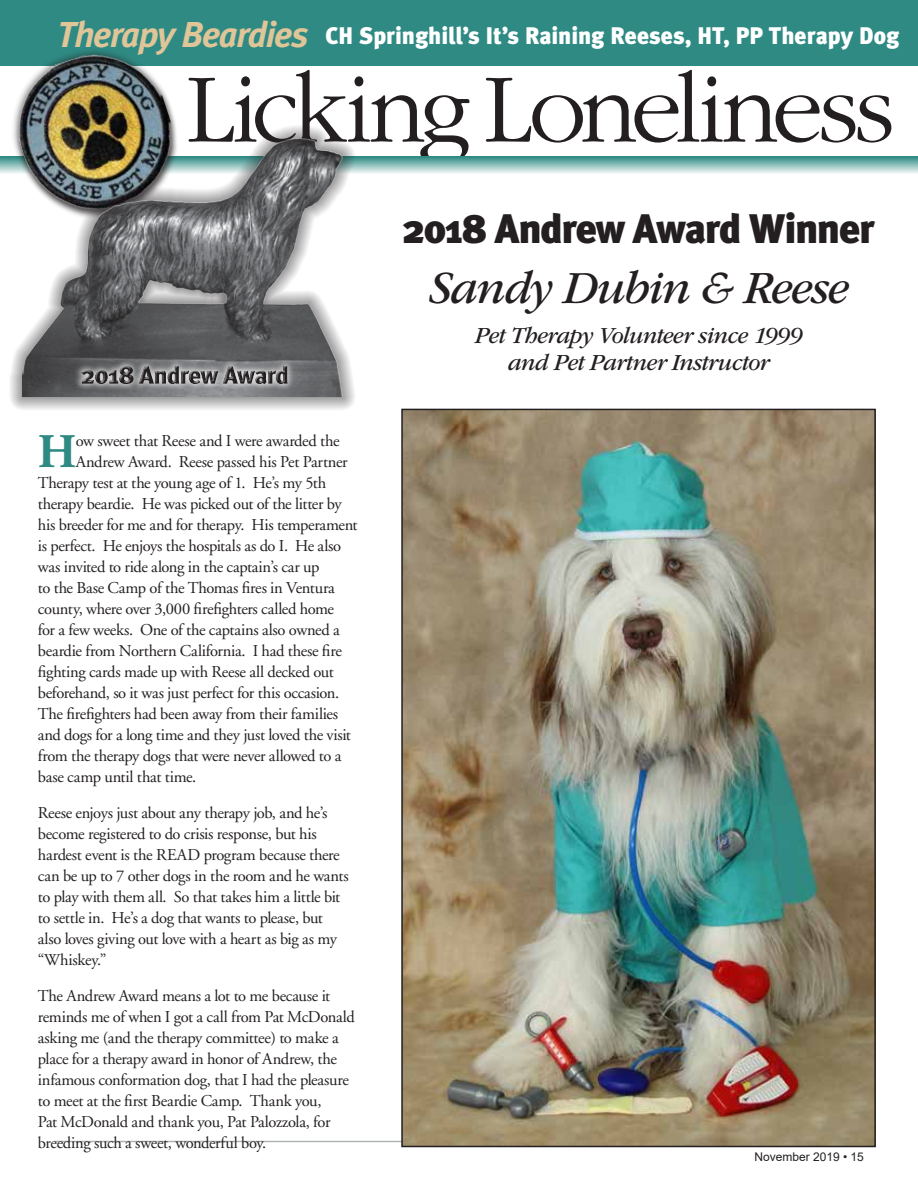
<style>
.page{position:relative;width:918px;height:1188px;background:#fff}
.page>*{position:absolute;margin:0;border:0;box-sizing:border-box;transform-origin:0 0}
.t1{font:300 102px "ITC Garamond Std";letter-spacing:-.05em;color:#231f20}
.t2{font:700 48.15px "Adobe Garamond";color:#2e8a83}
.t3{font:italic 48px "ITC Garamond Std";letter-spacing:-.03em;color:#231f20}
.t4{font:900 41.25px "Meta Plus";letter-spacing:-.03em;color:#231f20}
.t5{font:italic 700 36px "Meta Plus";letter-spacing:-.035em;color:#dfc597}
.t6{font:italic 24px/27px "ITC Garamond Std";letter-spacing:-.03em;color:#231f20;text-align:center}
.t7{font:900 24px "Meta Plus";color:#fff}
.t8{font:16.5px/21px "Adobe Garamond";letter-spacing:-.02em;color:#231f20}
.t9{font:12px "Arial";color:#231f20}
</style>
<div class="page">
<hr style="left:54px;top:1141px;width:810px;height:1px;background:#b1b4b6">
<div style="left:0;top:0;width:918px;height:66px;background:#2e8a83"></div>
<img style="left:404px;top:412px;width:469px;height:732px">
<div style="left:401px;top:409px;width:475px;height:738px;border:2px solid #231f20"></div>
<svg style="left:356px;top:156px;width:562px;height:17px;background:#89bdb9"></svg>
<img style="left:0;top:51px;width:175px;height:122px">
<div style="left:9px;top:124px;width:347px;height:287px;background:#231f20;opacity:.55"></div>
<img style="left:22px;top:138px;width:321px;height:259px">
<div style="left:74px;top:358px;width:221px;height:33px;background:#fff;opacity:.75"></div>
<svg style="left:74px;top:360px;width:220px;height:3px"></svg>
<svg style="left:74px;top:363px;width:220px;height:28px;background:#7c7c7e"></svg>
<h3 class="t5" style="left:57px;top:13px;width:253px">Therapy Beardies</h3>
<h3 class="t7" style="left:325px;top:21px;width:575px">CH Springhill’s It’s Raining Reeses, HT, PP Therapy Dog</h3>
<h1 class="t1" style="left:186px;top:55px;width:710px">Licking Loneliness</h1>
<h2 class="t2" style="left:38px;top:425px;width:40px">H</h2>
<p class="t8" style="left:76px;top:431px;width:265px">ow sweet that Reese and I were awarded the</p>
<p class="t8" style="left:76px;top:452px;width:273px">Andrew Award. Reese passed his Pet Partner</p>
<p class="t8" style="left:38px;top:473px;width:290px">Therapy test at the young age of 1. He’s my 5th</p>
<p class="t8" style="left:38px;top:494px;width:305px">therapy beardie. He was picked out of the litter by</p>
<p class="t8" style="left:38px;top:515px;width:321px">his breeder for me and for therapy. His temperament</p>
<p class="t8" style="left:38px;top:536px;width:305px">is perfect. He enjoys the hospitals as do I. He also</p>
<p class="t8" style="left:38px;top:557px;width:283px">was invited to ride along in the captain’s car up</p>
<p class="t8" style="left:38px;top:578px;width:298px">to the Base Camp of the Thomas fires in Ventura</p>
<p class="t8" style="left:38px;top:599px;width:298px">county, where over 3,000 firefighters called home</p>
<p class="t8" style="left:38px;top:620px;width:303px">for a few weeks. One of the captains also owned a</p>
<p class="t8" style="left:38px;top:641px;width:306px">beardie from Northern California. I had these fire</p>
<p class="t8" style="left:38px;top:662px;width:297px">fighting cards made up with Reese all decked out</p>
<p class="t8" style="left:38px;top:683px;width:303px">beforehand, so it was just perfect for this occasion.</p>
<p class="t8" style="left:38px;top:704px;width:302px">The firefighters had been away from their families</p>
<p class="t8" style="left:38px;top:725px;width:315px">and dogs for a long time and they just loved the visit</p>
<p class="t8" style="left:38px;top:746px;width:305px">from the therapy dogs that were never allowed to a</p>
<p class="t8" style="left:38px;top:767px;width:160px">base camp until that time.</p>
<p class="t8" style="left:38px;top:803px;width:312px">Reese enjoys just about any therapy job, and he’s become registered to do crisis response, but his hardest event is the READ program because there can be up to 7 other dogs in the room and he wants to play with them all. So that takes him a little bit to settle in. He’s a dog that wants to please, but also loves giving out love with a heart as big as my “Whiskey.”</p>
<p class="t8" style="left:38px;top:986px;width:318px">The Andrew Award means a lot to me because it reminds me of when I got a call from Pat McDonald asking me (and the therapy committee) to make a place for a therapy award in honor of Andrew, the infamous conformation dog, that I had the pleasure to meet at the first Beardie Camp. Thank you,<br>Pat McDonald and thank you, Pat Palozzola, for breeding such a sweet, wonderful boy.</p>
<h3 class="t4" style="left:402px;top:204px;width:474px">2018 Andrew Award Winner</h3>
<h3 class="t3" style="left:429px;top:261px;width:421px">Sandy Dubin &amp; Reese</h3>
<h3 class="t6" style="left:475px;top:323px;width:329px">Pet Therapy Volunteer since 1999 and Pet Partner Instructor</h3>
<p class="t9" style="left:754px;top:1149px;width:111px">November 2019 • 15</p>
</div>
